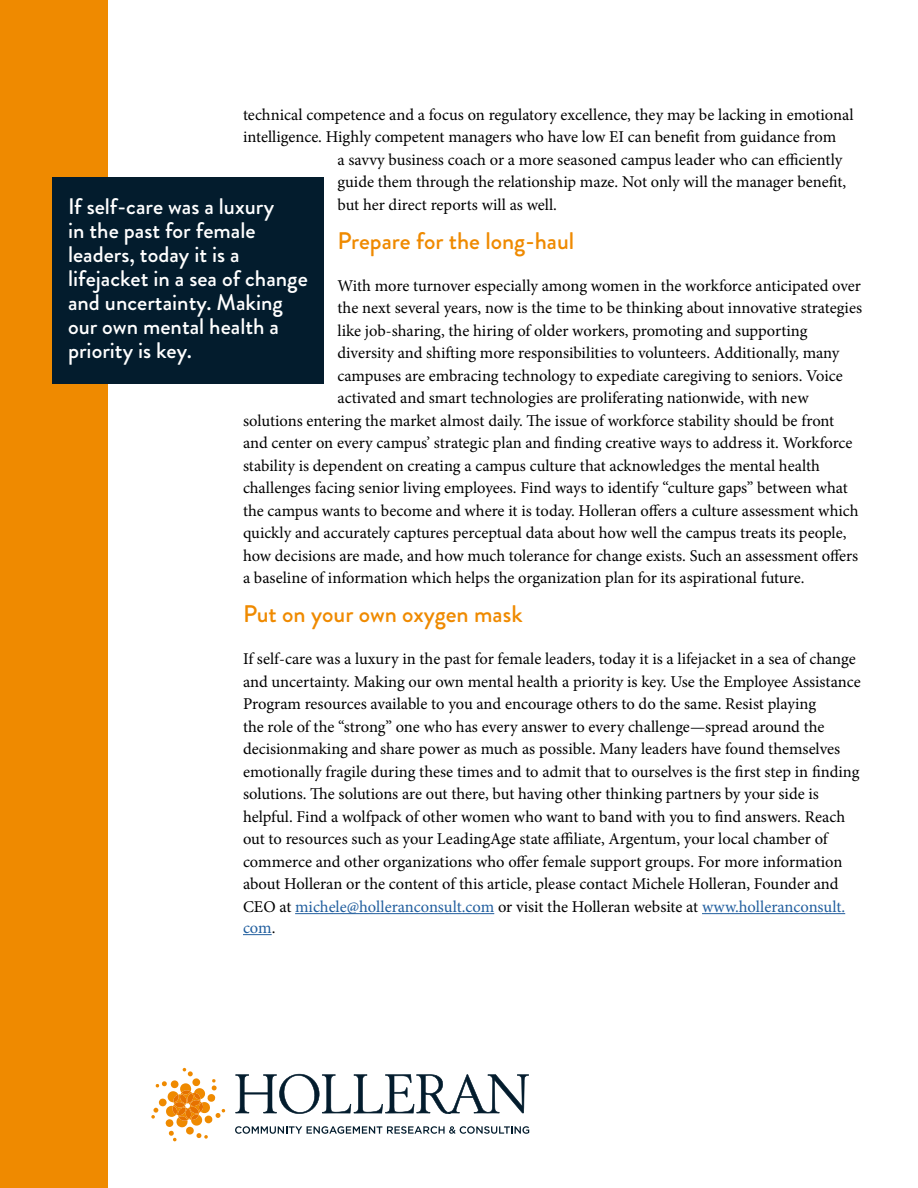
<style>
.page{position:relative;width:918px;height:1188px;background:#fff}
.page>*{position:absolute;margin:0;border:0;box-sizing:border-box;transform-origin:0 0}
.t1{font:500 24px "Brandon Grotesque";color:#ef8a00}
.t2{font:500 22.5px/24px "Brandon Grotesque";color:#fff}
.t3{font:16.5px/22.5px "Minion Pro";letter-spacing:-.005em;color:#000}
.t4{font:16.5px "Minion Pro";color:#215e9e}
.s1{color:#215e9e}
.s2{color:#000}
</style>
<div class="page">
<div style="left:0;top:0;width:108px;height:1188px;background:#ef8a00"></div>
<svg style="left:235px;top:1074px;width:294px;height:40px"></svg>
<svg style="left:235px;top:1126px;width:294px;height:8px"></svg>
<svg style="left:151px;top:1068px;width:74px;height:73px"></svg>
<hr style="left:295px;top:913px;width:199px;height:1px;background:#215e9e">
<hr style="left:702px;top:913px;width:143px;height:1px;background:#215e9e">
<svg style="left:243px;top:934px;width:29px;height:1px"></svg>
<div style="left:53px;top:177px;width:271px;height:206px;background:#031c2d"></div>
<p class="t3" style="left:243px;top:104px;width:612px">technical competence and a focus on regulatory excellence, they may be lacking in emotional</p>
<p class="t3" style="left:243px;top:126px;width:595px">intelligence. Highly competent managers who have low EI can benefit from guidance from</p>
<p class="t3" style="left:338px;top:149px;width:506px">a savvy business coach or a more seasoned campus leader who can efficiently</p>
<p class="t3" style="left:338px;top:171px;width:510px">guide them through the relationship maze. Not only will the manager benefit,</p>
<p class="t3" style="left:338px;top:194px;width:221px">but her direct reports will as well.</p>
<p class="t1" style="left:338px;top:224px;width:238px">Prepare for the long-haul</p>
<p class="t3" style="left:338px;top:275px;width:525px">With more turnover especially among women in the workforce anticipated over</p>
<p class="t3" style="left:338px;top:297px;width:526px">the next several years, now is the time to be thinking about innovative strategies</p>
<p class="t3" style="left:338px;top:320px;width:471px">like job-sharing, the hiring of older workers, promoting and supporting</p>
<p class="t3" style="left:338px;top:342px;width:504px">diversity and shifting more responsibilities to volunteers. Additionally, many</p>
<p class="t3" style="left:338px;top:365px;width:507px">campuses are embracing technology to expediate caregiving to seniors. Voice</p>
<p class="t3" style="left:338px;top:387px;width:473px">activated and smart technologies are proliferating nationwide, with new</p>
<p class="t3" style="left:243px;top:410px;width:593px">solutions entering the market almost daily. The issue of workforce stability should be front</p>
<p class="t3" style="left:243px;top:432px;width:611px">and center on every campus’ strategic plan and finding creative ways to address it. Workforce</p>
<p class="t3" style="left:243px;top:455px;width:579px">stability is dependent on creating a campus culture that acknowledges the mental health</p>
<p class="t3" style="left:243px;top:477px;width:606px">challenges facing senior living employees. Find ways to identify “culture gaps” between what</p>
<p class="t3" style="left:243px;top:500px;width:617px">the campus wants to become and where it is today. Holleran offers a culture assessment which</p>
<p class="t3" style="left:243px;top:522px;width:605px">quickly and accurately captures perceptual data about how well the campus treats its people,</p>
<p class="t3" style="left:243px;top:545px;width:617px">how decisions are made, and how much tolerance for change exists. Such an assessment offers</p>
<p class="t3" style="left:243px;top:567px;width:563px">a baseline of information which helps the organization plan for its aspirational future.</p>
<p class="t1" style="left:243px;top:598px;width:281px">Put on your own oxygen mask</p>
<p class="t3" style="left:243px;top:648px;width:619px">If self-care was a luxury in the past for female leaders, today it is a lifejacket in a sea of change and uncertainty. Making our own mental health a priority is key. Use the Employee Assistance Program resources available to you and encourage others to do the same. Resist playing<br>the role of the “strong” one who has every answer to every challenge—spread around the decisionmaking and share power as much as possible. Many leaders have found themselves emotionally fragile during these times and to admit that to ourselves is the first step in finding solutions. The solutions are out there, but having other thinking partners by your side is helpful. Find a wolfpack of other women who want to band with you to find answers. Reach out to resources such as your LeadingAge state affiliate, Argentum, your local chamber of commerce and other organizations who offer female support groups. For more information about Holleran or the content of this article, please contact Michele Holleran, Founder and CEO at <span class="s1">michele@holleranconsult.com</span> or visit the Holleran website at <span class="s1">www.holleranconsult.</span></p>
<p class="t4" style="left:243px;top:917px;width:34px">com<span class="s2">.</span></p>
<p class="t2" style="left:68px;top:195px;width:241px">If self-care was a luxury<br>in the past for female leaders, today it is a lifejacket in a sea of change and uncertainty. Making our own mental health a priority is key.</p>
</div>
